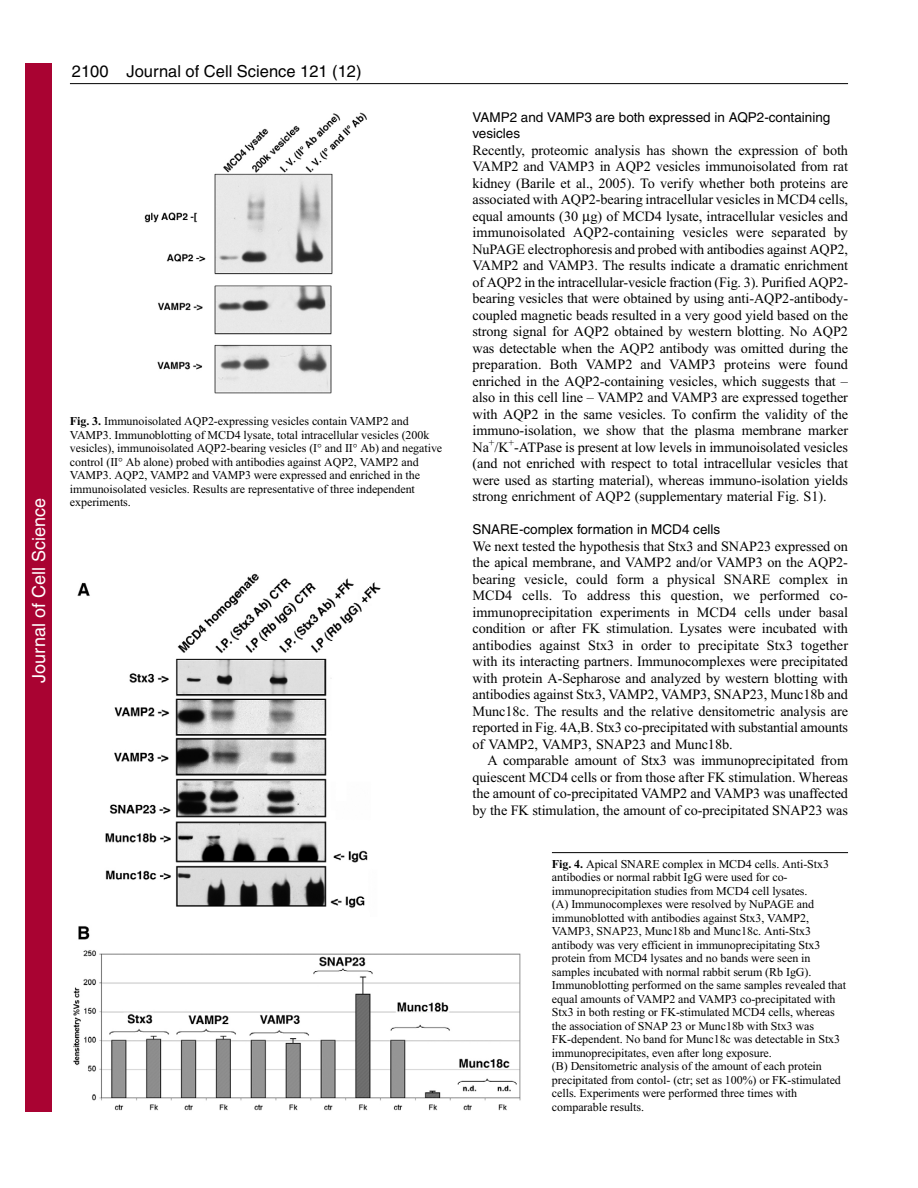
<style>
.page{position:relative;width:918px;height:1188px;background:#fff}
.page>*{position:absolute;margin:0;border:0;box-sizing:border-box;transform-origin:0 0}
.t1{font:18px "Helvetica";color:#fff}
.t2{font:16.5px "Helvetica";color:#000}
.t3{font:14.25px/16.5px "Times New Roman";letter-spacing:-.005em;color:#000;text-align:justify}
.t4{font:13.5px/16.5px "Helvetica";color:#000}
.t5{font:12px/13.5px "Times New Roman";letter-spacing:-.005em;color:#000}
.s1{font-weight:700}
</style>
<div class="page">
<hr style="left:70px;top:83px;width:778px;height:1px;background:#000">
<img style="left:144px;top:112px;width:223px;height:282px">
<img style="left:73px;top:573px;width:448px;height:538px">
<hr style="left:552px;top:852px;width:296px;height:1px;background:#000">
<div style="left:26px;top:64px;width:26px;height:1048px;background:#a90332"></div>
<p class="t2" style="left:72px;top:65px;width:38px">2100</p>
<p class="t2" style="left:127px;top:65px;width:237px">Journal of Cell Science 121 (12)</p>
<p class="t1" style="left:28px;top:683px;width:186px;rotate:-90deg">Journal of Cell Science</p>
<p class="t5" style="left:70px;top:416px;width:374px"><span class="s1">Fig. 3.</span> Immunoisolated AQP2-expressing vesicles contain VAMP2 and VAMP3. Immunoblotting of MCD4 lysate, total intracellular vesicles (200k vesicles), immunoisolated AQP2-bearing vesicles (I° and II° Ab) and negative control (II° Ab alone) probed with antibodies against AQP2, VAMP2 and VAMP3. AQP2, VAMP2 and VAMP3 were expressed and enriched in the immunoisolated vesicles. Results are representative of three independent experiments.</p>
<p class="t4" style="left:472px;top:110px;width:359px">VAMP2 and VAMP3 are both expressed in AQP2-containing vesicles</p>
<p class="t3" style="left:472px;top:143px;width:377px">Recently, proteomic analysis has shown the expression of both VAMP2 and VAMP3 in AQP2 vesicles immunoisolated from rat kidney (Barile et al., 2005). To verify whether both proteins are associated with AQP2-bearing intracellular vesicles in MCD4 cells, equal amounts (30 g) of MCD4 lysate, intracellular vesicles and immunoisolated AQP2-containing vesicles were separated by NuPAGE electrophoresis and probed with antibodies against AQP2, VAMP2 and VAMP3. The results indicate a dramatic enrichment of AQP2 in the intracellular-vesicle fraction (Fig. 3). Purified AQP2- bearing vesicles that were obtained by using anti-AQP2-antibody&shy;coupled magnetic beads resulted in a very good yield based on the strong signal for AQP2 obtained by western blotting. No AQP2 was detectable when the AQP2 antibody was omitted during the preparation. Both VAMP2 and VAMP3 proteins were found enriched in the AQP2-containing vesicles, which suggests that – also in this cell line – VAMP2 and VAMP3 are expressed together with AQP2 in the same vesicles. To confirm the validity of the immuno-isolation, we show that the plasma membrane marker Na<sup>+</sup>/K<sup>+</sup>-ATPase is present at low levels in immunoisolated vesicles (and not enriched with respect to total intracellular vesicles that were used as starting material), whereas immuno-isolation yields strong enrichment of AQP2 (supplementary material Fig. S1).</p>
<p class="t4" style="left:472px;top:522px;width:249px">SNARE-complex formation in MCD4 cells</p>
<p class="t3" style="left:472px;top:539px;width:377px">We next tested the hypothesis that Stx3 and SNAP23 expressed on the apical membrane, and VAMP2 and/or VAMP3 on the AQP2- bearing vesicle, could form a physical SNARE complex in MCD4 cells. To address this question, we performed co&shy;immunoprecipitation experiments in MCD4 cells under basal condition or after FK stimulation. Lysates were incubated with antibodies against Stx3 in order to precipitate Stx3 together with its interacting partners. Immunocomplexes were precipitated with protein A-Sepharose and analyzed by western blotting with antibodies against Stx3, VAMP2, VAMP3, SNAP23, Munc18b and Munc18c. The results and the relative densitometric analysis are reported in Fig. 4A,B. Stx3 co-precipitated with substantial amounts of VAMP2, VAMP3, SNAP23 and Munc18b.</p>
<p class="t3" style="left:472px;top:753px;width:377px;text-indent:15px">A comparable amount of Stx3 was immunoprecipitated from quiescent MCD4 cells or from those after FK stimulation. Whereas the amount of co-precipitated VAMP2 and VAMP3 was unaffected by the FK stimulation, the amount of co-precipitated SNAP23 was</p>
<p class="t5" style="left:552px;top:858px;width:296px"><span class="s1">Fig. 4.</span> Apical SNARE complex in MCD4 cells. Anti-Stx3 antibodies or normal rabbit IgG were used for co&shy;immunoprecipitation studies from MCD4 cell lysates.<br>(A) Immunocomplexes were resolved by NuPAGE and immunoblotted with antibodies against Stx3, VAMP2, VAMP3, SNAP23, Munc18b and Munc18c. Anti-Stx3 antibody was very efficient in immunoprecipitating Stx3 protein from MCD4 lysates and no bands were seen in samples incubated with normal rabbit serum (Rb IgG).<br>Immunoblotting performed on the same samples revealed that equal amounts of VAMP2 and VAMP3 co-precipitated with Stx3 in both resting or FK-stimulated MCD4 cells, whereas the association of SNAP 23 or Munc18b with Stx3 was FK-dependent. No band for Munc18c was detectable in Stx3 immunoprecipitates, even after long exposure.<br>(B) Densitometric analysis of the amount of each protein precipitated from contol- (ctr; set as 100%) or FK-stimulated cells. Experiments were performed three times with comparable results.</p>
</div>
